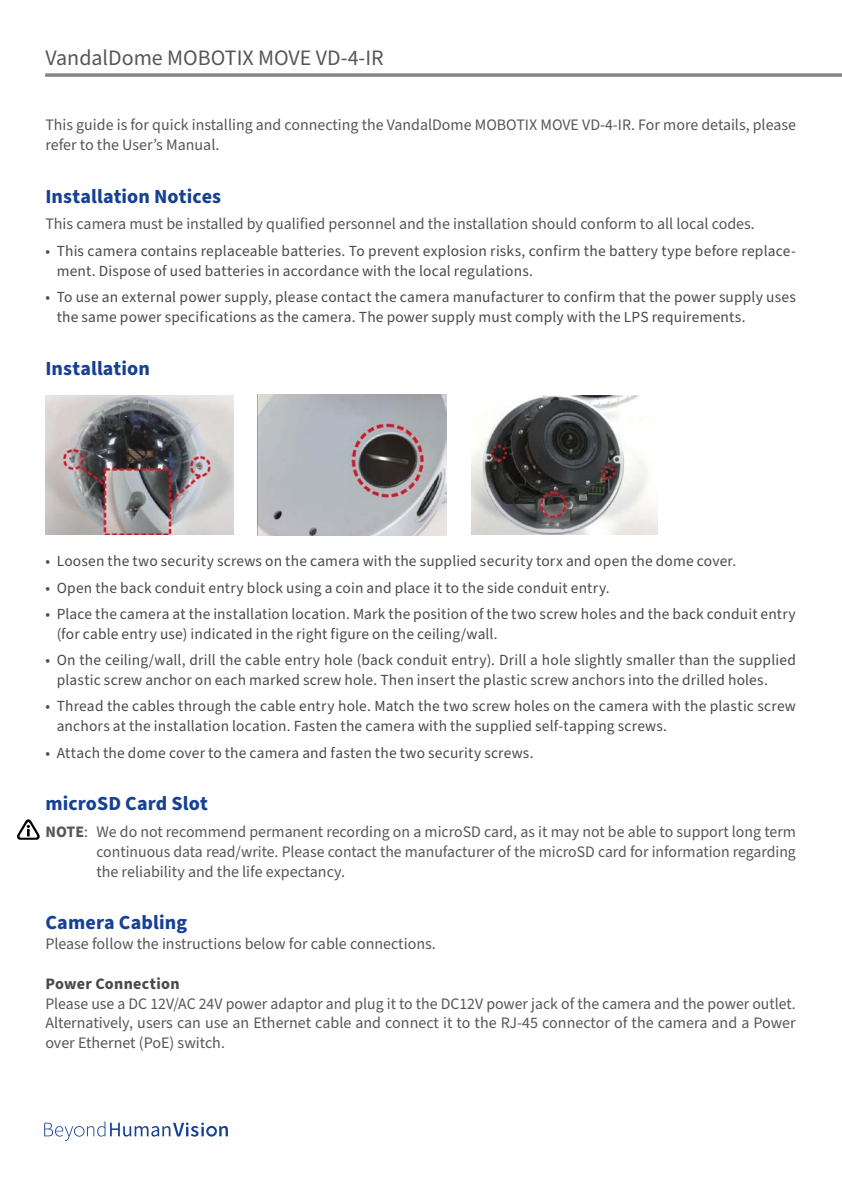
<style>
.page{position:relative;width:842px;height:1191px;background:#fff}
.page>*{position:absolute;margin:0;border:0;box-sizing:border-box;transform-origin:0 0}
.t1{font:22px "Source Sans Pro";color:#575756}
.t2{font:700 20px "Source Sans Pro";letter-spacing:.005em;color:#164194}
.t3{font:16px/19.8px "Source Sans Pro";color:#575756;text-align:justify}
.t4{font:700 16px "Source Sans Pro";letter-spacing:.02em;color:#4a4a49}
.t5{font:15.4px/19.8px "Source Sans Pro";letter-spacing:.015em;color:#4a4a49}
.s1{font-weight:700}
</style>
<div class="page">
<svg style="left:44px;top:1121px;width:184px;height:19px"></svg>
<hr style="left:45px;top:74px;width:797px;height:3px;background:#878787">
<svg style="left:17px;top:819px;width:23px;height:20px"></svg>
<img style="left:46px;top:395px;width:187px;height:140px">
<img style="left:258px;top:395px;width:188px;height:140px">
<img style="left:472px;top:395px;width:186px;height:140px">
<h1 class="t1" style="left:45px;top:43px;width:340px">VandalDome MOBOTIX MOVE VD-4-IR</h1>
<p class="t3" style="left:45px;top:116px;width:752px">This guide is for quick installing and connecting the VandalDome MOBOTIX MOVE VD-4-IR. For more details, please refer to the User’s Manual.</p>
<p class="t2" style="left:45px;top:183px;width:177px">Installation Notices</p>
<p class="t3" style="left:45px;top:215px;width:711px">This camera must be installed by qualified personnel and the installation should conform to all local codes.</p>
<p class="t5" style="left:57px;top:241px;width:741px;text-indent:-11px">• This camera contains replaceable batteries. To prevent explosion risks, confirm the battery type before replace&shy;ment. Dispose of used batteries in accordance with the local regulations.</p>
<p class="t5" style="left:57px;top:287px;width:741px;text-indent:-11px">• To use an external power supply, please contact the camera manufacturer to confirm that the power supply uses the same power specifications as the camera. The power supply must comply with the LPS requirements.</p>
<p class="t2" style="left:45px;top:354px;width:106px">Installation</p>
<p class="t5" style="left:45px;top:551px;width:692px">• Loosen the two security screws on the camera with the supplied security torx and open the dome cover.</p>
<p class="t5" style="left:45px;top:578px;width:566px">• Open the back conduit entry block using a coin and place it to the side conduit entry.</p>
<p class="t5" style="left:57px;top:604px;width:741px;text-indent:-11px">• Place the camera at the installation location. Mark the position of the two screw holes and the back conduit entry (for cable entry use) indicated in the right figure on the ceiling/wall.</p>
<p class="t5" style="left:57px;top:650px;width:741px;text-indent:-11px">• On the ceiling/wall, drill the cable entry hole (back conduit entry). Drill a hole slightly smaller than the supplied plastic screw anchor on each marked screw hole. Then insert the plastic screw anchors into the drilled holes.</p>
<p class="t5" style="left:57px;top:697px;width:741px;text-indent:-11px">• Thread the cables through the cable entry hole. Match the two screw holes on the camera with the plastic screw anchors at the installation location. Fasten the camera with the supplied self-tapping screws.</p>
<p class="t5" style="left:45px;top:743px;width:490px">• Attach the dome cover to the camera and fasten the two security screws.</p>
<p class="t2" style="left:45px;top:790px;width:164px">microSD Card Slot</p>
<p class="t3" style="left:96px;top:822px;width:701px;text-indent:-51px"><span class="s1">NOTE</span>: We do not recommend permanent recording on a microSD card, as it may not be able to support long term continuous data read/write. Please contact the manufacturer of the microSD card for information regarding the reliability and the life expectancy.</p>
<p class="t2" style="left:45px;top:909px;width:143px">Camera Cabling</p>
<p class="t3" style="left:45px;top:934px;width:392px">Please follow the instructions below for cable connections.</p>
<p class="t4" style="left:45px;top:972px;width:136px">Power Connection</p>
<p class="t3" style="left:45px;top:993px;width:752px">Please use a DC 12V/AC 24V power adaptor and plug it to the DC12V power jack of the camera and the power outlet.<br>Alternatively, users can use an Ethernet cable and connect it to the RJ-45 connector of the camera and a Power over Ethernet (PoE) switch.</p>
</div>
